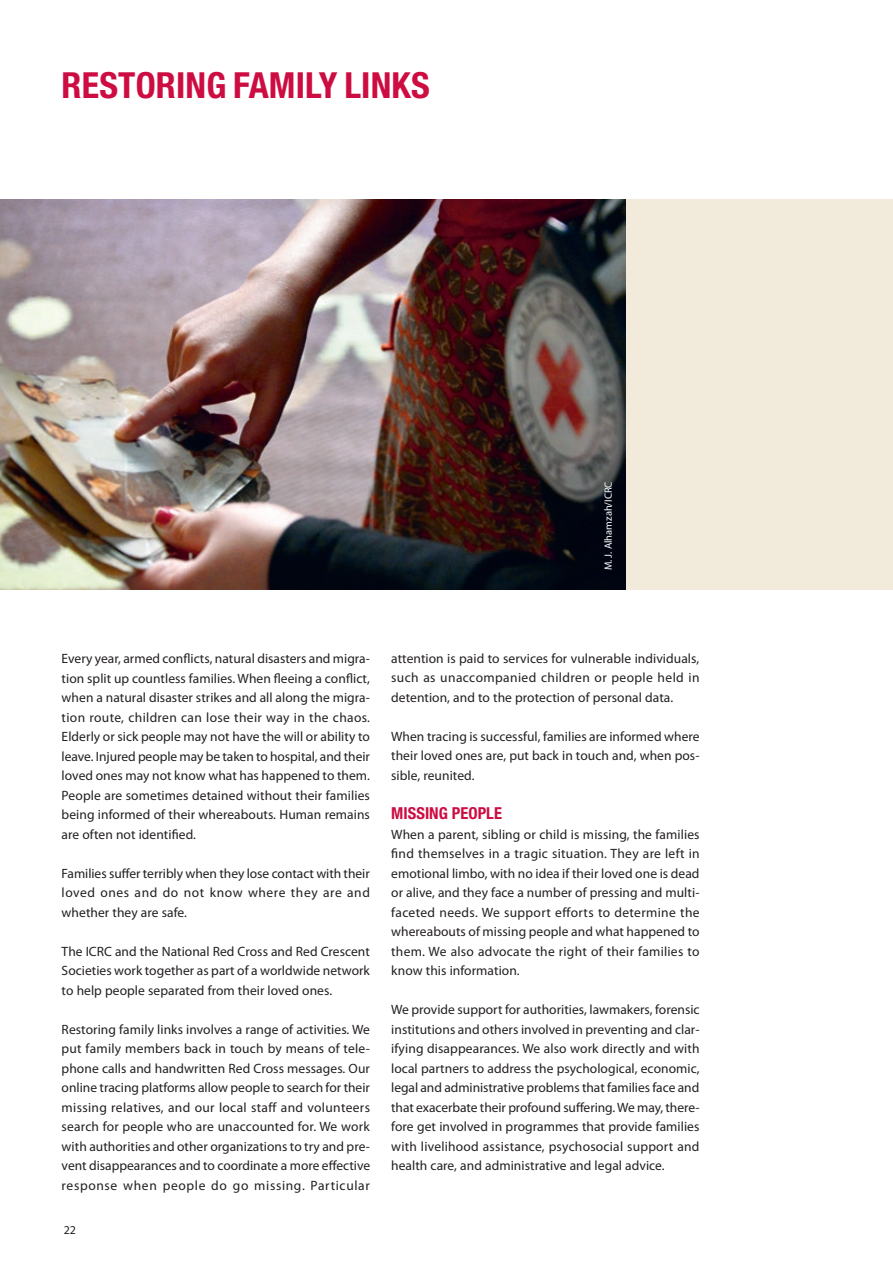
<style>
.page{position:relative;width:893px;height:1263px;background:#fff}
.page>*{position:absolute;margin:0;border:0;box-sizing:border-box;transform-origin:0 0}
.t1{font:700 condensed 36px "Helvetica Neue LT Pro";letter-spacing:.005em;color:#cd0c41}
.t2{font:700 condensed 16.5px "Helvetica Neue LT Pro";color:#cd0c41}
.t3{font:13.5px/19.5px "Myriad Pro";letter-spacing:.005em;color:#231f20;text-align:justify}
.t4{font:12px "Myriad Pro";color:#231f20}
.t5{font:10.5px "Myriad Pro";color:#fff}
</style>
<div class="page">
<div style="left:625px;top:200px;width:268px;height:390px;background:#f2eadb"></div>
<img style="left:0;top:200px;width:625px;height:390px">
<h1 class="t1" style="left:62px;top:64px;width:370px">RESTORING FAMILY LINKS</h1>
<p class="t5" style="left:602px;top:570px;width:90px;rotate:-90deg">M. J. Alhamzah/ICRC</p>
<p class="t3" style="left:62px;top:649px;width:310px">Every year, armed conflicts, natural disasters and migra&shy;tion split up countless families. When fleeing a conflict, when a natural disaster strikes and all along the migra&shy;tion route, children can lose their way in the chaos.<br>Elderly or sick people may not have the will or ability to leave. Injured people may be taken to hospital, and their loved ones may not know what has happened to them.<br>People are sometimes detained without their families being informed of their whereabouts. Human remains are often not identified.</p>
<p class="t3" style="left:62px;top:863px;width:310px">Families suffer terribly when they lose contact with their loved ones and do not know where they are and whether they are safe.</p>
<p class="t3" style="left:62px;top:941px;width:310px">The ICRC and the National Red Cross and Red Crescent Societies work together as part of a worldwide network to help people separated from their loved ones.</p>
<p class="t3" style="left:62px;top:1019px;width:310px">Restoring family links involves a range of activities. We put family members back in touch by means of tele&shy;phone calls and handwritten Red Cross messages. Our online tracing platforms allow people to search for their missing relatives, and our local staff and volunteers search for people who are unaccounted for. We work with authorities and other organizations to try and pre&shy;vent disappearances and to coordinate a more effective response when people do go missing. Particular</p>
<p class="t4" style="left:64px;top:1222px;width:14px">22</p>
<p class="t3" style="left:391px;top:648px;width:310px">attention is paid to services for vulnerable individuals, such as unaccompanied children or people held in detention, and to the protection of personal data.</p>
<p class="t3" style="left:391px;top:726px;width:310px">When tracing is successful, families are informed where their loved ones are, put back in touch and, when pos&shy;sible, reunited.</p>
<p class="t2" style="left:391px;top:804px;width:112px">MISSING PEOPLE</p>
<p class="t3" style="left:391px;top:824px;width:310px">When a parent, sibling or child is missing, the families find themselves in a tragic situation. They are left in emotional limbo, with no idea if their loved one is dead or alive, and they face a number of pressing and multi&shy;faceted needs. We support efforts to determine the whereabouts of missing people and what happened to them. We also advocate the right of their families to know this information.</p>
<p class="t3" style="left:391px;top:999px;width:310px">We provide support for authorities, lawmakers, forensic institutions and others involved in preventing and clar&shy;ifying disappearances. We also work directly and with local partners to address the psychological, economic, legal and administrative problems that families face and that exacerbate their profound suffering. We may, there&shy;fore get involved in programmes that provide families with livelihood assistance, psychosocial support and health care, and administrative and legal advice.</p>
</div>
